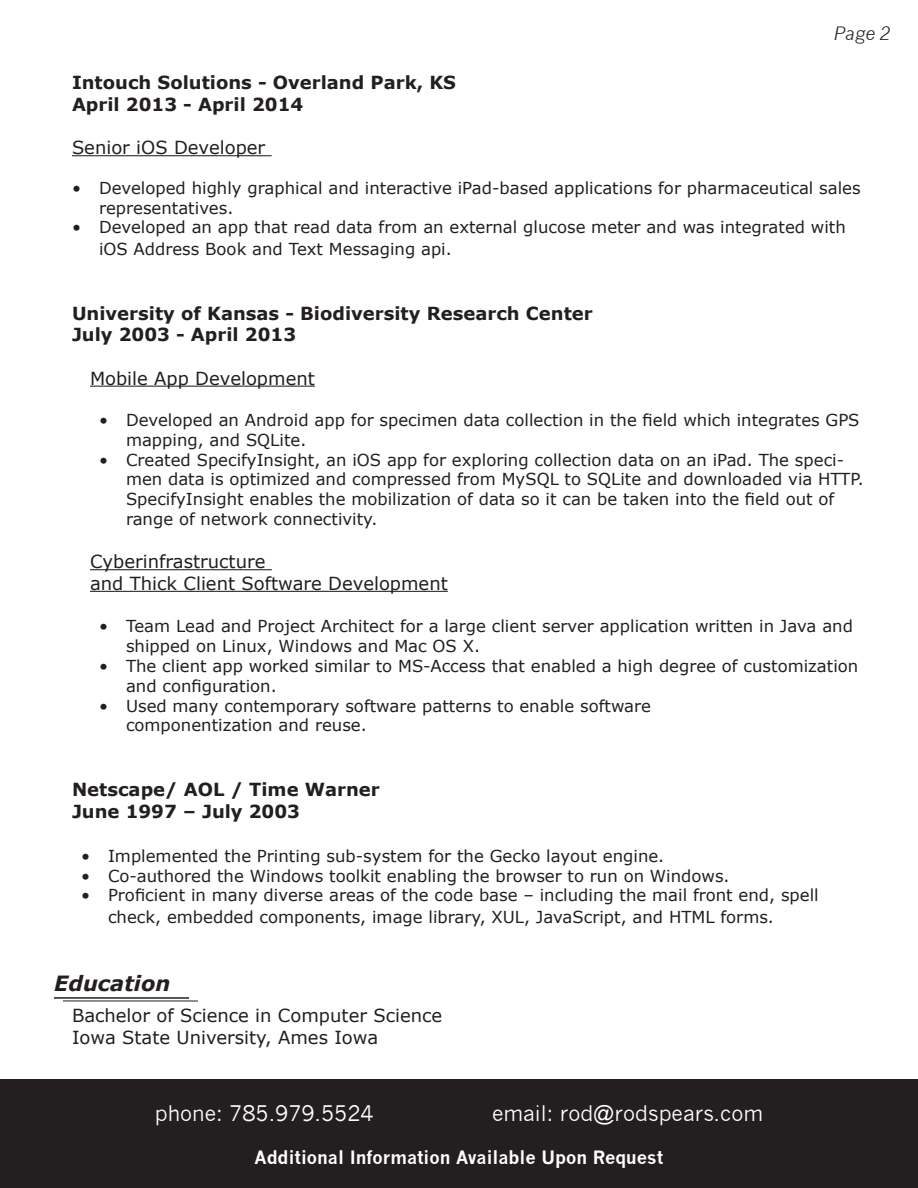
<style>
.page{position:relative;width:918px;height:1188px;background:#fff}
.page>*{position:absolute;margin:0;border:0;box-sizing:border-box;transform-origin:0 0}
.t1{font:21px "News Gothic";color:#fff}
.t2{font:italic 700 21px "Verdana";color:#231f20}
.t3{font:700 18px "Verdana";color:#231f20}
.t4{font:18px "Verdana";color:#231f20}
.t5{font:700 18px "News Gothic";color:#fff}
.t6{font:italic 18px "News Gothic";color:#231f20}
.t7{font:16.5px/19.8px "Verdana";color:#231f20}
</style>
<div class="page">
<hr style="left:72px;top:155px;width:200px;height:1px;background:#231f20">
<hr style="left:90px;top:386px;width:225px;height:1px;background:#231f20">
<hr style="left:90px;top:569px;width:182px;height:1px;background:#231f20">
<hr style="left:90px;top:591px;width:358px;height:1px;background:#231f20">
<div style="left:0;top:1079px;width:918px;height:109px;background:#231f20"></div>
<hr style="left:54px;top:997px;width:135px;height:2px;background:#231f20">
<hr style="left:63px;top:1001px;width:135px;height:1px;background:#231f20">
<p class="t6" style="left:834px;top:23px;width:59px">Page 2</p>
<p class="t3" style="left:72px;top:70px;width:386px">Intouch Solutions - Overland Park, KS</p>
<p class="t3" style="left:72px;top:92px;width:233px">April 2013 - April 2014</p>
<p class="t4" style="left:72px;top:135px;width:195px">Senior iOS Developer</p>
<p class="t7" style="left:99px;top:178px;width:763px;text-indent:-27px">• Developed highly graphical and interactive iPad-based applications for pharmaceutical sales representatives.</p>
<p class="t7" style="left:99px;top:216px;width:748px;line-height:21.6px;text-indent:-27px">• Developed an app that read data from an external glucose meter and was integrated with iOS Address Book and Text Messaging api.</p>
<p class="t3" style="left:72px;top:300px;width:522px">University of Kansas - Biodiversity Research Center</p>
<p class="t3" style="left:72px;top:322px;width:226px">July 2003 - April 2013</p>
<p class="t4" style="left:90px;top:366px;width:226px">Mobile App Development</p>
<p class="t7" style="left:126px;top:410px;width:735px;text-indent:-27px">• Developed an Android app for specimen data collection in the field which integrates GPS mapping, and SQLite.</p>
<p class="t7" style="left:126px;top:449px;width:739px;text-indent:-27px">• Created SpecifyInsight, an iOS app for exploring collection data on an iPad. The speci&shy;men data is optimized and compressed from MySQL to SQLite and downloaded via HTTP.<br>SpecifyInsight enables the mobilization of data so it can be taken into the field out of range of network connectivity.</p>
<p class="t4" style="left:90px;top:549px;width:177px">Cyberinfrastructure</p>
<p class="t4" style="left:90px;top:571px;width:359px">and Thick Client Software Development</p>
<p class="t7" style="left:126px;top:616px;width:729px;text-indent:-27px">• Team Lead and Project Architect for a large client server application written in Java and shipped on Linux, Windows and Mac OS X.</p>
<p class="t7" style="left:126px;top:656px;width:734px;text-indent:-27px">• The client app worked similar to MS-Access that enabled a high degree of customization and configuration.</p>
<p class="t7" style="left:126px;top:695px;width:527px;text-indent:-27px">• Used many contemporary software patterns to enable software componentization and reuse.</p>
<p class="t3" style="left:72px;top:777px;width:309px">Netscape/ AOL / Time Warner</p>
<p class="t3" style="left:72px;top:798px;width:230px">June 1997 – July 2003</p>
<p class="t7" style="left:81px;top:846px;width:585px">• Implemented the Printing sub-system for the Gecko layout engine.</p>
<p class="t7" style="left:81px;top:866px;width:650px">• Co-authored the Windows toolkit enabling the browser to run on Windows.</p>
<p class="t7" style="left:108px;top:884px;width:712px;line-height:21.6px;text-indent:-27px">• Proficient in many diverse areas of the code base – including the mail front end, spell check, embedded components, image library, XUL, JavaScript, and HTML forms.</p>
<p class="t2" style="left:54px;top:969px;width:118px">Education</p>
<p class="t4" style="left:72px;top:1003px;width:372px">Bachelor of Science in Computer Science</p>
<p class="t4" style="left:72px;top:1025px;width:308px">Iowa State University, Ames Iowa</p>
<p class="t1" style="left:155px;top:1101px;width:220px">phone: 785.979.5524</p>
<p class="t1" style="left:492px;top:1101px;width:273px">email: rod@rodspears.com</p>
<p class="t5" style="left:255px;top:1147px;width:410px">Additional Information Available Upon Request</p>
</div>
